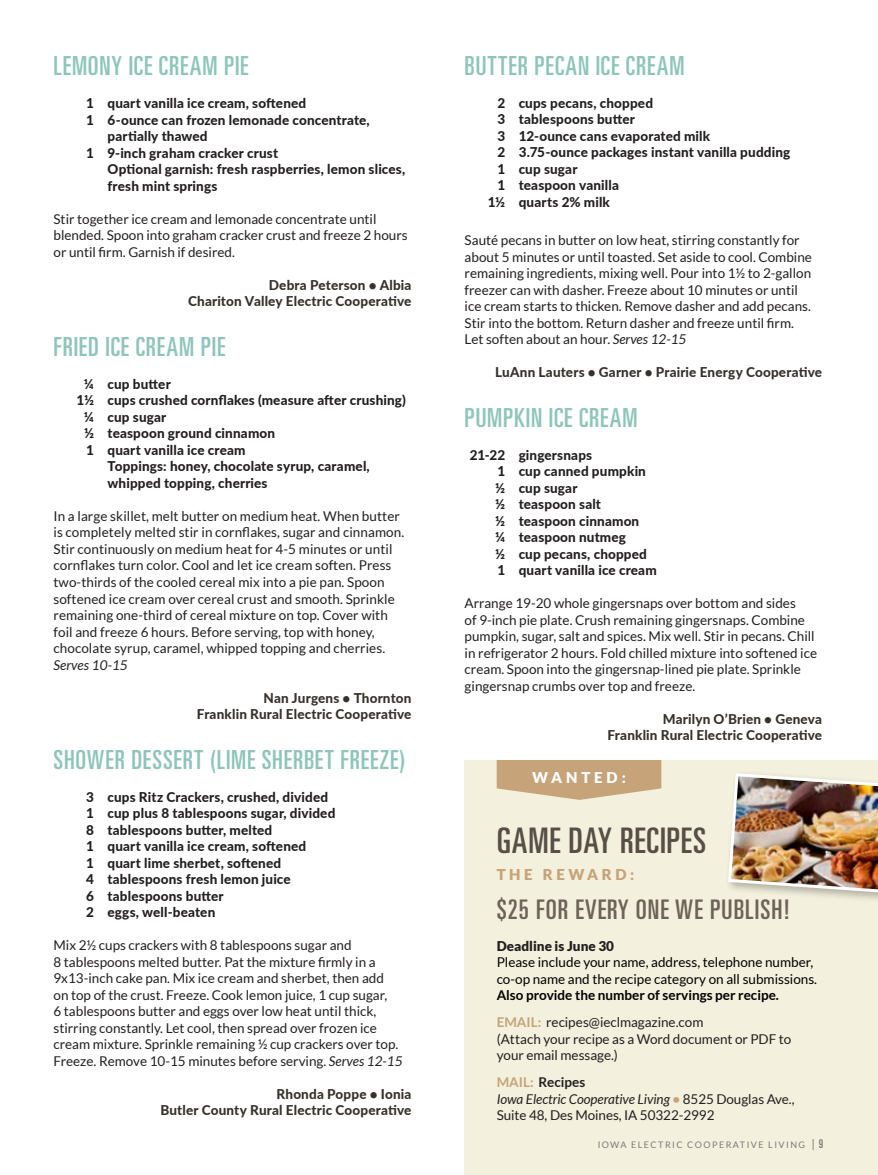
<style>
.page{position:relative;width:878px;height:1175px;background:#fff}
.page>*{position:absolute;margin:0;border:0;box-sizing:border-box;transform-origin:0 0}
.t1{font:ultra-condensed 35.25px "Univers";letter-spacing:.02em;color:#574f46}
.t2{font:ultra-condensed 27px "Univers";letter-spacing:.04em;color:#6d6358}
.t3{font:ultra-condensed 26.25px "Univers";letter-spacing:.04em;color:#8ec5ba}
.t4{font:900 15px "Lato";letter-spacing:.24em;color:#c6a379}
.t5{font:900 15px "Lato";letter-spacing:.26em;color:#fff}
.t6{font:13.5px/16.5px "Lato";color:#231f20}
.t7{font:800 13.5px/16.5px "Lato";letter-spacing:.01em;color:#231f20}
.t8{font:800 13.5px/16.5px "Lato";letter-spacing:.01em;color:#36312a;text-align:right}
.t9{font:13.5px/16.5px "Lato";color:#000}
.t10{font:700 13.5px/27px "Lato";color:#000}
.t11{font:900 13.5px "Lato";color:#231f20}
.t12{font:italic 13.5px "Lato";letter-spacing:.005em;color:#231f20}
.t13{font:9px "Lato";letter-spacing:.16em;color:#808285}
.s1{font-style:italic}
.s2{color:#c6a379}
.s3{font-weight:400;color:#231f20}
.s4{font-weight:700;color:#c6a379}
.s5{font-weight:700}
.s6{font-size:12px}
.s7{font-family:"Univers";font-stretch:ultra-condensed;font-size:12px}
</style>
<div class="page">
<hr style="left:0;top:497px;width:1px;height:677px;background:#757779">
<div style="left:464px;top:759px;width:414px;height:415px;background:#f3f0dd"></div>
<div style="left:725px;top:770px;width:153px;height:135px;background:#231f20;opacity:.3"></div>
<img style="left:726px;top:771px;width:152px;height:125px">
<svg style="left:496px;top:760px;width:165px;height:40px;background:#ccae87"></svg>
<div style="left:462px;top:755px;width:416px;height:5px;background:#fff"></div>
<h3 class="t3" style="left:53px;top:51px;width:196px">LEMONY ICE CREAM PIE</h3>
<p class="t7" style="left:86px;top:95px;width:222px">1 quart vanilla ice cream, softened</p>
<p class="t7" style="left:86px;top:111px;width:285px">1 6-ounce can frozen lemonade concentrate,</p>
<p class="t7" style="left:107px;top:128px;width:102px">partially thawed</p>
<p class="t7" style="left:86px;top:144px;width:193px">1 9-inch graham cracker crust</p>
<p class="t7" style="left:107px;top:161px;width:299px">Optional garnish: fresh raspberries, lemon slices,</p>
<p class="t7" style="left:107px;top:177px;width:111px">fresh mint springs</p>
<p class="t6" style="left:53px;top:211px;width:356px">Stir together ice cream and lemonade concentrate until blended. Spoon into graham cracker crust and freeze 2 hours or until firm. Garnish if desired.</p>
<p class="t8" style="left:188px;top:276px;width:225px">Debra Peterson • Albia<br>Chariton Valley Electric Cooperative</p>
<h3 class="t3" style="left:53px;top:332px;width:173px">FRIED ICE CREAM PIE</h3>
<p class="t7" style="left:84px;top:375px;width:88px">¼ cup butter</p>
<p class="t7" style="left:76px;top:392px;width:331px">1½ cups crushed cornflakes (measure after crushing)</p>
<p class="t7" style="left:84px;top:408px;width:84px">¼ cup sugar</p>
<p class="t7" style="left:84px;top:425px;width:193px">½ teaspoon ground cinnamon</p>
<p class="t7" style="left:86px;top:441px;width:161px">1 quart vanilla ice cream</p>
<p class="t7" style="left:107px;top:458px;width:264px">Toppings: honey, chocolate syrup, caramel,</p>
<p class="t7" style="left:107px;top:474px;width:162px">whipped topping, cherries</p>
<p class="t6" style="left:53px;top:508px;width:352px">In a large skillet, melt butter on medium heat. When butter is completely melted stir in cornflakes, sugar and cinnamon.<br>Stir continuously on medium heat for 4-5 minutes or until cornflakes turn color. Cool and let ice cream soften. Press two-thirds of the cooled cereal mix into a pie pan. Spoon softened ice cream over cereal crust and smooth. Sprinkle remaining one-third of cereal mixture on top. Cover with foil and freeze 6 hours. Before serving, top with honey, chocolate syrup, caramel, whipped topping and cherries.</p>
<p class="t12" style="left:53px;top:657px;width:76px">Serves 10-15</p>
<p class="t8" style="left:197px;top:688px;width:216px">Nan Jurgens • Thornton<br>Franklin Rural Electric Cooperative</p>
<h3 class="t3" style="left:53px;top:744px;width:353px">SHOWER DESSERT (LIME SHERBET FREEZE)</h3>
<p class="t7" style="left:86px;top:788px;width:251px">3 cups Ritz Crackers, crushed, divided<br>1 cup plus 8 tablespoons sugar, divided<br>8 tablespoons butter, melted<br>1 quart vanilla ice cream, softened<br>1 quart lime sherbet, softened<br>4 tablespoons fresh lemon juice<br>6 tablespoons butter<br>2 eggs, well-beaten</p>
<p class="t6" style="left:53px;top:937px;width:350px">Mix 2½ cups crackers with 8 tablespoons sugar and<br>8 tablespoons melted butter. Pat the mixture firmly in a 9x13-inch cake pan. Mix ice cream and sherbet, then add<br>on top of the crust. Freeze. Cook lemon juice, 1 cup sugar,<br>6 tablespoons butter and eggs over low heat until thick, stirring constantly. Let cool, then spread over frozen ice cream mixture. Sprinkle remaining ½ cup crackers over top.<br>Freeze. Remove 10-15 minutes before serving. <span class="s1">Serves 12-15</span></p>
<p class="t8" style="left:160px;top:1084px;width:252px">Rhonda Poppe • Ionia<br>Butler County Rural Electric Cooperative</p>
<h3 class="t3" style="left:464px;top:51px;width:221px">BUTTER PECAN ICE CREAM</h3>
<p class="t7" style="left:497px;top:94px;width:157px">2 cups pecans, chopped</p>
<p class="t7" style="left:497px;top:111px;width:139px">3 tablespoons butter</p>
<p class="t7" style="left:497px;top:127px;width:214px">3 12-ounce cans evaporated milk</p>
<p class="t7" style="left:497px;top:144px;width:294px">2 3.75-ounce packages instant vanilla pudding</p>
<p class="t7" style="left:497px;top:160px;width:82px">1 cup sugar</p>
<p class="t7" style="left:497px;top:177px;width:123px">1 teaspoon vanilla</p>
<p class="t7" style="left:487px;top:193px;width:124px">1½ quarts 2% milk</p>
<p class="t6" style="left:464px;top:232px;width:349px">Sauté pecans in butter on low heat, stirring constantly for about 5 minutes or until toasted. Set aside to cool. Combine remaining ingredients, mixing well. Pour into 1½ to 2-gallon freezer can with dasher. Freeze about 10 minutes or until ice cream starts to thicken. Remove dasher and add pecans.<br>Stir into the bottom. Return dasher and freeze until firm.<br>Let soften about an hour. <span class="s1">Serves 12-15</span></p>
<p class="t8" style="left:495px;top:363px;width:328px">LuAnn Lauters • Garner • Prairie Energy Cooperative</p>
<h3 class="t3" style="left:464px;top:402px;width:174px">PUMPKIN ICE CREAM</h3>
<p class="t7" style="left:495px;top:446px;width:163px;text-indent:-25px">21-22 gingersnaps<br>1 cup canned pumpkin ½ cup sugar<br>½ teaspoon salt<br>½ teaspoon cinnamon<br>¼ teaspoon nutmeg<br>½ cup pecans, chopped<br>1 quart vanilla ice cream</p>
<p class="t6" style="left:464px;top:595px;width:354px">Arrange 19-20 whole gingersnaps over bottom and sides<br>of 9-inch pie plate. Crush remaining gingersnaps. Combine pumpkin, sugar, salt and spices. Mix well. Stir in pecans. Chill in refrigerator 2 hours. Fold chilled mixture into softened ice cream. Spoon into the gingersnap-lined pie plate. Sprinkle gingersnap crumbs over top and freeze.</p>
<p class="t8" style="left:607px;top:710px;width:216px">Marilyn O’Brien • Geneva<br>Franklin Rural Electric Cooperative</p>
<p class="t5" style="left:532px;top:769px;width:95px">WANTED:</p>
<h1 class="t1" style="left:496px;top:820px;width:211px">GAME DAY RECIPES</h1>
<p class="t4" style="left:496px;top:866px;width:139px">THE REWARD:</p>
<h2 class="t2" style="left:496px;top:894px;width:294px">$25 FOR EVERY ONE WE PUBLISH!</h2>
<p class="t11" style="left:496px;top:938px;width:119px">Deadline is June 30</p>
<p class="t9" style="left:496px;top:954px;width:322px">Please include your name, address, telephone number, co-op name and the recipe category on all submissions.</p>
<p class="t10" style="left:496px;top:981px;width:284px">Also provide the number of servings per recipe.<br><span class="s2">EMAIL:</span> <span class="s3">recipes@ieclmagazine.com</span></p>
<p class="t6" style="left:496px;top:1030px;width:296px">(Attach your recipe as a Word document or PDF to your email message.)</p>
<p class="t6" style="left:496px;top:1074px;width:299px"><span class="s4">MAIL:</span> <span class="s5">Recipes<br></span><span class="s1">Iowa Electric Cooperative Living</span> <span class="s4">•</span> 8525 Douglas Ave.,<br>Suite 48, Des Moines, IA 50322-2992</p>
<p class="t13" style="left:597px;top:1140px;width:227px">IOWA ELECTRIC COOPERATIVE LIVING <span class="s6">|</span> <span class="s7">9</span></p>
</div>
